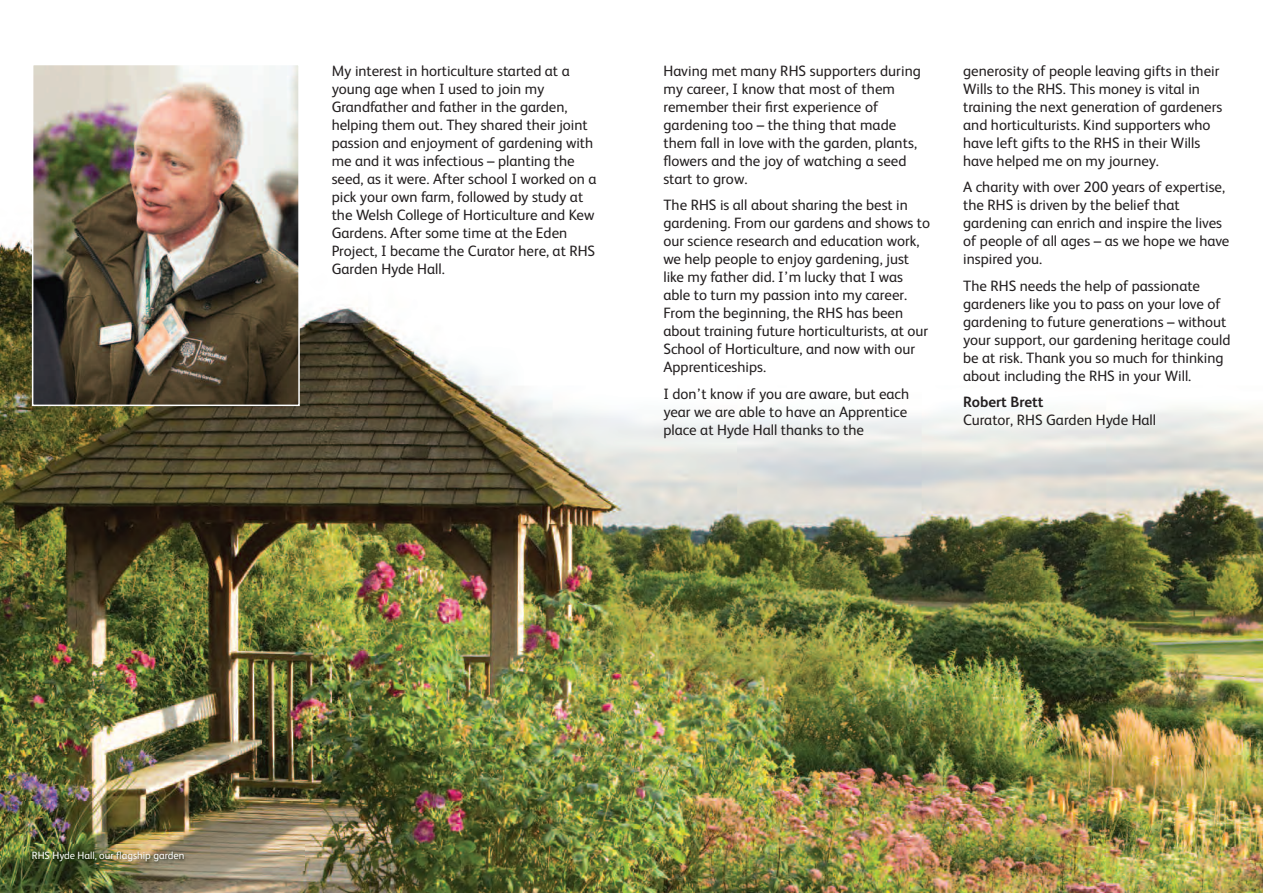
<style>
.page{position:relative;width:1263px;height:893px;background:#fff}
.page>*{position:absolute;margin:0;border:0;box-sizing:border-box;transform-origin:0 0}
.t1{font:15px/18px "FS Albert";color:#231f20}
.t2{font:700 15px "FS Albert";color:#231f20}
.t3{font:10.5px "FS Albert";color:#fff}
</style>
<div class="page">
<img style="left:0;top:234px;width:1263px;height:659px">
<img style="left:26px;top:844px;width:279px;height:26px">
<img style="left:35px;top:67px;width:262px;height:336px">
<div style="left:32px;top:64px;width:268px;height:342px;border:2px solid #fff"></div>
<p class="t1" style="left:332px;top:63px;width:266px">My interest in horticulture started at a young age when I used to join my Grandfather and father in the garden, helping them out. They shared their joint passion and enjoyment of gardening with me and it was infectious – planting the seed, as it were. After school I worked on a pick your own farm, followed by study at the Welsh College of Horticulture and Kew Gardens. After some time at the Eden Project, I became the Curator here, at RHS Garden Hyde Hall.</p>
<p class="t1" style="left:663px;top:63px;width:259px">Having met many RHS supporters during my career, I know that most of them remember their first experience of gardening too – the thing that made them fall in love with the garden, plants, flowers and the joy of watching a seed start to grow.</p>
<p class="t1" style="left:663px;top:198px;width:268px">The RHS is all about sharing the best in gardening. From our gardens and shows to our science research and education work, we help people to enjoy gardening, just like my father did. I’m lucky that I was able to turn my passion into my career.<br>From the beginning, the RHS has been about training future horticulturists, at our School of Horticulture, and now with our Apprenticeships.</p>
<p class="t1" style="left:663px;top:386px;width:247px">I don’t know if you are aware, but each year we are able to have an Apprentice place at Hyde Hall thanks to the</p>
<p class="t1" style="left:963px;top:63px;width:261px">generosity of people leaving gifts in their Wills to the RHS. This money is vital in training the next generation of gardeners and horticulturists. Kind supporters who have left gifts to the RHS in their Wills have helped me on my journey.</p>
<p class="t1" style="left:963px;top:180px;width:268px">A charity with over 200 years of expertise, the RHS is driven by the belief that gardening can enrich and inspire the lives of people of all ages – as we hope we have inspired you.</p>
<p class="t1" style="left:963px;top:278px;width:269px">The RHS needs the help of passionate gardeners like you to pass on your love of gardening to future generations – without your support, our gardening heritage could be at risk. Thank you so much for thinking about including the RHS in your Will.</p>
<p class="t2" style="left:963px;top:397px;width:82px">Robert Brett</p>
<p class="t1" style="left:963px;top:413px;width:194px">Curator, RHS Garden Hyde Hall</p>
<p class="t3" style="left:32px;top:851px;width:154px">RHS Hyde Hall, our flagship garden</p>
</div>
